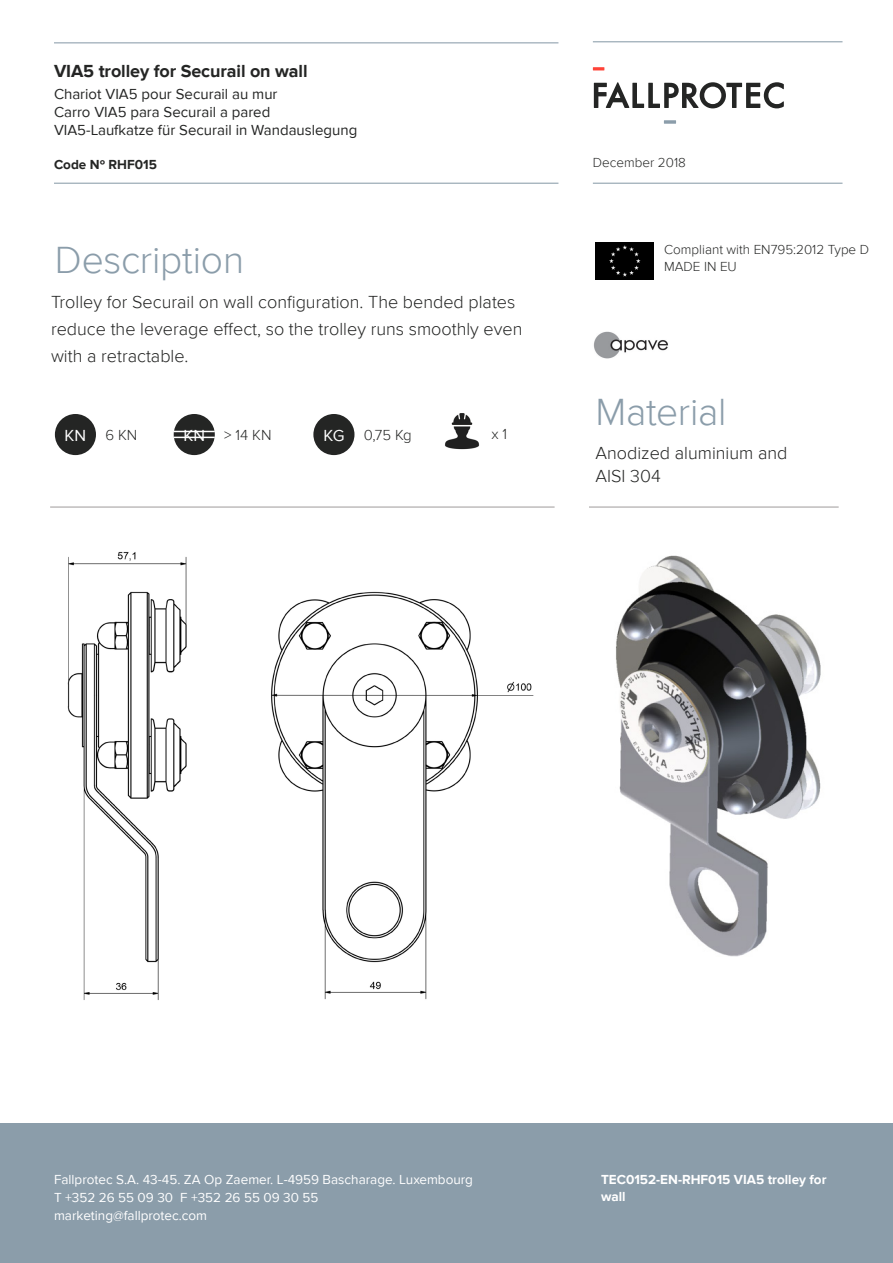
<style>
.page{position:relative;width:893px;height:1263px;background:#fff}
.page>*{position:absolute;margin:0;border:0;box-sizing:border-box;transform-origin:0 0}
.titular{font:300 39px "Proxima Nova";letter-spacing:-.01em;color:#8b9daa}
.t1{font:300 18px/27px "Proxima Nova";color:#242524}
.t2{font:700 18px "Proxima Nova";letter-spacing:-.005em;color:#242524}
.titular-2{font:16.5px "Proxima Nova";color:#fff}
.t3{font:15px/18px "Proxima Nova";color:#242524}
.t4{font:300 15px "Proxima Nova";color:#242524}
.t5{font:13.5px/18px "Proxima Nova";color:#fff}
.t6{font:300 13.5px "Proxima Nova";color:#242524}
.t7{font:700 13.5px/16.2px "Proxima Nova";color:#fff}
.t8{font:700 13.5px "Proxima Nova";color:#242524}
</style>
<div class="page">
<hr style="left:54px;top:42px;width:504px;height:1px;background:#8b9daa">
<hr style="left:54px;top:183px;width:504px;height:1px;background:#8b9daa">
<hr style="left:593px;top:41px;width:249px;height:1px;background:#8b9daa">
<hr style="left:593px;top:183px;width:249px;height:1px;background:#8b9daa">
<div style="left:0;top:1124px;width:893px;height:139px;background:#8b9daa"></div>
<svg style="left:664px;top:120px;width:12px;height:4px"></svg>
<svg style="left:594px;top:82px;width:190px;height:26px"></svg>
<svg style="left:593px;top:67px;width:11px;height:3px"></svg>
<hr style="left:50px;top:506px;width:505px;height:2px;background:#a4a0a0">
<hr style="left:589px;top:506px;width:250px;height:2px;background:#a4a0a0">
<img style="left:595px;top:242px;width:59px;height:38px">
<img style="left:593px;top:331px;width:75px;height:28px">
<div style="left:55px;top:414px;width:41px;height:41px;background:#242524;border-radius:50%"></div>
<div style="left:174px;top:414px;width:41px;height:41px;background:#242524;border-radius:50%"></div>
<hr style="left:174px;top:431px;width:41px;height:1px;background:#fff">
<hr style="left:174px;top:437px;width:41px;height:1px;background:#fff">
<div style="left:313px;top:414px;width:41px;height:41px;background:#242524;border-radius:50%"></div>
<img style="left:445px;top:413px;width:35px;height:37px">
<img style="left:67px;top:552px;width:467px;height:448px">
<img style="left:616px;top:555px;width:205px;height:402px">
<p class="t2" style="left:54px;top:61px;width:255px">VIA5 trolley for Securail on wall</p>
<p class="t3" style="left:54px;top:85px;width:305px">Chariot VIA5 pour Securail au mur<br>Carro VIA5 para Securail a pared<br>VIA5-Laufkatze für Securail in Wandauslegung</p>
<p class="t8" style="left:54px;top:157px;width:105px">Code Nº RHF015</p>
<p class="t6" style="left:593px;top:154px;width:95px">December 2018</p>
<p class="titular" style="left:55px;top:238px;width:191px">Description</p>
<p class="t1" style="left:51px;top:288px;width:473px">Trolley for Securail on wall configuration. The bended plates reduce the leverage effect, so the trolley runs smoothly even with a retractable.</p>
<p class="titular-2" style="left:65px;top:426px;width:23px">KN</p>
<p class="t4" style="left:105px;top:426px;width:33px">6 KN</p>
<p class="titular-2" style="left:183px;top:426px;width:23px">KN</p>
<p class="t4" style="left:224px;top:426px;width:49px">&gt; 14 KN</p>
<p class="titular-2" style="left:323px;top:426px;width:22px">KG</p>
<p class="t4" style="left:364px;top:426px;width:49px">0,75 Kg</p>
<p class="t4" style="left:491px;top:425px;width:17px">x 1</p>
<p class="t6" style="left:664px;top:242px;width:206px">Compliant with EN795:2012 Type D</p>
<p class="t6" style="left:664px;top:258px;width:74px">MADE IN EU</p>
<p class="titular" style="left:595px;top:389px;width:132px">Material</p>
<p class="t1" style="left:595px;top:442px;width:193px;line-height:22.5px">Anodized aluminium and<br>AISI 304</p>
<p class="t5" style="left:54px;top:1171px;width:421px">Fallprotec S.A. 43-45. ZA Op Zaemer. L-4959 Bascharage. Luxembourg<br>T +352 26 55 09 30 F +352 26 55 09 30 55 marketing@fallprotec.com</p>
<p class="t7" style="left:601px;top:1172px;width:227px">TEC0152-EN-RHF015 VIA5 trolley for wall</p>
</div>
